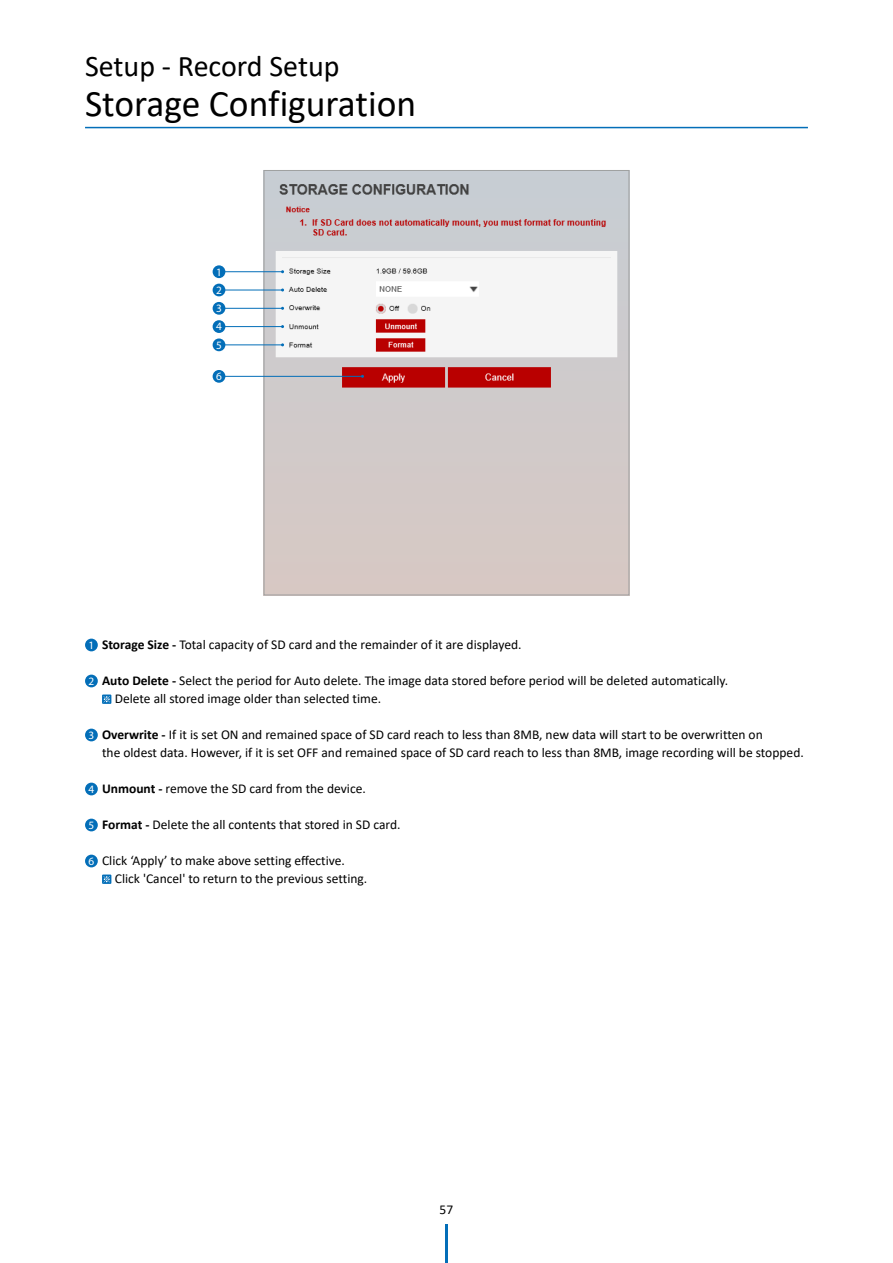
<style>
.page{position:relative;width:893px;height:1263px;background:#fff}
.page>*{position:absolute;margin:0;border:0;box-sizing:border-box;transform-origin:0 0}
.t1{font:37.5px "Calibri";color:#000}
.t2{font:30px "Calibri";color:#000}
.t3{font:13.5px/18px "Calibri";color:#000}
.t4{font:11.25px/18.3px "Myriad Pro";color:#fff;text-align:justify}
.s1{font-family:"Myriad Pro";font-size:11.25px;color:#fff}
.s2{font-weight:700}
</style>
<div class="page">
<hr style="left:85px;top:127px;width:723px;height:1px;background:#036eb8">
<hr style="left:445px;top:1225px;width:3px;height:38px;background:#036eb8">
<img style="left:266px;top:172px;width:361px;height:421px">
<div style="left:264px;top:170px;width:365px;height:425px;border:1px solid #9fa0a0"></div>
<div style="left:85px;top:639px;width:13px;height:12px;background:#036eb8;border-radius:50%"></div>
<div style="left:85px;top:675px;width:13px;height:12px;background:#036eb8;border-radius:50%"></div>
<svg style="left:102px;top:694px;width:9px;height:10px"></svg>
<svg style="left:103px;top:696px;width:7px;height:6px"></svg>
<div style="left:85px;top:729px;width:13px;height:12px;background:#036eb8;border-radius:50%"></div>
<div style="left:85px;top:783px;width:13px;height:12px;background:#036eb8;border-radius:50%"></div>
<div style="left:85px;top:819px;width:13px;height:12px;background:#036eb8;border-radius:50%"></div>
<div style="left:85px;top:855px;width:13px;height:12px;background:#036eb8;border-radius:50%"></div>
<svg style="left:102px;top:874px;width:9px;height:10px"></svg>
<svg style="left:103px;top:876px;width:7px;height:6px"></svg>
<hr style="left:219px;top:271px;width:64px;height:1px;background:#036eb8">
<div style="left:213px;top:265px;width:12px;height:13px;background:#036eb8;border-radius:50%"></div>
<hr style="left:219px;top:290px;width:64px;height:1px;background:#036eb8">
<div style="left:213px;top:284px;width:12px;height:12px;background:#036eb8;border-radius:50%"></div>
<hr style="left:219px;top:308px;width:64px;height:1px;background:#036eb8">
<div style="left:213px;top:302px;width:12px;height:13px;background:#036eb8;border-radius:50%"></div>
<hr style="left:219px;top:326px;width:64px;height:1px;background:#036eb8">
<div style="left:213px;top:320px;width:12px;height:13px;background:#036eb8;border-radius:50%"></div>
<hr style="left:219px;top:344px;width:64px;height:1px;background:#036eb8">
<div style="left:213px;top:338px;width:12px;height:13px;background:#036eb8;border-radius:50%"></div>
<hr style="left:219px;top:376px;width:143px;height:1px;background:#036eb8">
<div style="left:213px;top:370px;width:12px;height:13px;background:#036eb8;border-radius:50%"></div>
<h2 class="t2" style="left:85px;top:45px;width:256px">Setup - Record Setup</h2>
<h1 class="t1" style="left:85px;top:77px;width:333px">Storage Configuration</h1>
<p class="t4" style="left:216px;top:262px;width:7px">1<br>2<br>3<br>4<br>5</p>
<p class="t4" style="left:216px;top:367px;width:7px">6</p>
<p class="t3" style="left:89px;top:635px;width:435px"><span class="s1">1</span> <span class="s2">Storage Size -</span> Total capacity of SD card and the remainder of it are displayed.</p>
<p class="t3" style="left:115px;top:671px;width:615px;text-indent:-26px"><span class="s1">2</span> <span class="s2">Auto Delete -</span> Select the period for Auto delete. The image data stored before period will be deleted automatically.<br>Delete all stored image older than selected time.</p>
<p class="t3" style="left:102px;top:725px;width:703px;text-indent:-14px"><span class="s1">3</span> <span class="s2">Overwrite -</span> If it is set ON and remained space of SD card reach to less than 8MB, new data will start to be overwritten on<br>the oldest data. However, if it is set OFF and remained space of SD card reach to less than 8MB, image recording will be stopped.</p>
<p class="t3" style="left:89px;top:779px;width:279px"><span class="s1">4</span> <span class="s2">Unmount -</span> remove the SD card from the device.</p>
<p class="t3" style="left:89px;top:815px;width:314px"><span class="s1">5</span> <span class="s2">Format -</span> Delete the all contents that stored in SD card.</p>
<p class="t3" style="left:115px;top:851px;width:254px;text-indent:-26px"><span class="s1">6</span> Click ‘Apply’ to make above setting effective.<br>Click 'Cancel' to return to the previous setting.</p>
<p class="t3" style="left:440px;top:1201px;width:15px">57</p>
</div>
